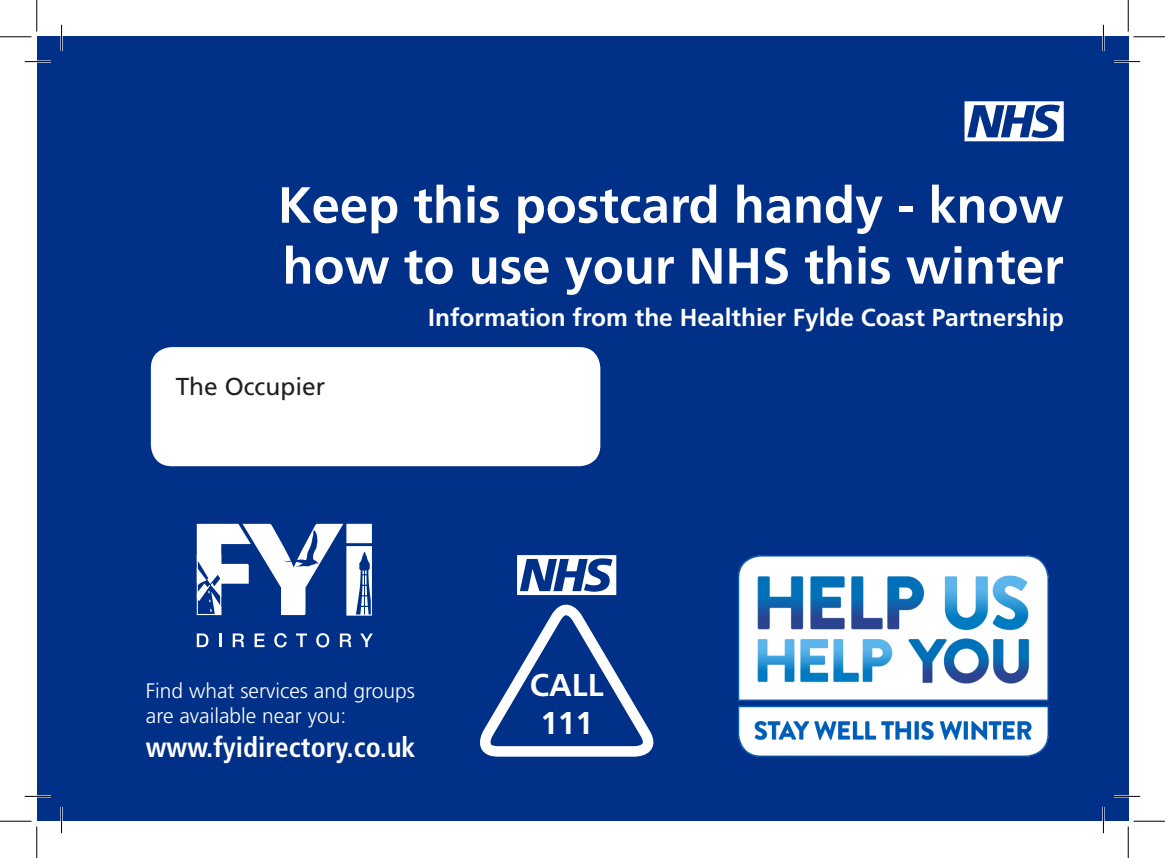
<style>
.page{position:relative;width:1165px;height:858px;background:#fff}
.page>*{position:absolute;margin:0;border:0;box-sizing:border-box;transform-origin:0 0}
.t1{font:700 50.75px/60.9px "Frutiger LT Std";color:#fff}
.t2{font:700 31.5px/37.8px "Frutiger LT Std";color:#fff;text-align:center}
.t3{font:700 condensed 28px "Frutiger LT Std";color:#fff}
.t4{font:700 24.5px "Frutiger LT Std";color:#fff}
.t5{font:24.5px "Frutiger LT Std";color:#231f20}
.t6{font:300 21px/25.2px "Frutiger LT Std";color:#fff}
</style>
<div class="page">
<div style="left:37px;top:37px;width:1091px;height:784px;background:#003087"></div>
<img style="left:738px;top:555px;width:311px;height:201px">
<div style="left:151px;top:347px;width:449px;height:119px;background:#fff;border-radius:21px"></div>
<svg style="left:964px;top:101px;width:100px;height:40px"></svg>
<svg style="left:197px;top:633px;width:11px;height:14px"></svg>
<svg style="left:219px;top:633px;width:2px;height:14px"></svg>
<svg style="left:233px;top:633px;width:11px;height:14px"></svg>
<svg style="left:255px;top:633px;width:10px;height:14px"></svg>
<svg style="left:274px;top:633px;width:13px;height:14px"></svg>
<svg style="left:296px;top:633px;width:11px;height:14px"></svg>
<svg style="left:316px;top:633px;width:13px;height:14px"></svg>
<svg style="left:340px;top:633px;width:11px;height:14px"></svg>
<svg style="left:360px;top:633px;width:13px;height:14px"></svg>
<div style="left:346px;top:523px;width:26px;height:20px;background:#edf0f6"></div>
<div style="left:346px;top:546px;width:26px;height:69px;border:1px solid #fff"></div>
<svg style="left:197px;top:523px;width:174px;height:92px"></svg>
<svg style="left:480px;top:555px;width:174px;height:202px"></svg>
<hr style="left:25px;top:60px;width:26px;height:3px;background:#fff">
<hr style="left:1114px;top:60px;width:26px;height:3px;background:#fff">
<hr style="left:25px;top:795px;width:26px;height:2px;background:#fff">
<hr style="left:1114px;top:795px;width:26px;height:2px;background:#fff">
<hr style="left:60px;top:25px;width:3px;height:26px;background:#fff">
<hr style="left:60px;top:806px;width:3px;height:26px;background:#fff">
<hr style="left:1102px;top:25px;width:2px;height:26px;background:#fff">
<hr style="left:1102px;top:806px;width:2px;height:26px;background:#fff">
<svg style="left:25px;top:61px;width:26px;height:1px"></svg>
<svg style="left:1114px;top:61px;width:26px;height:1px"></svg>
<svg style="left:25px;top:795px;width:26px;height:1px"></svg>
<svg style="left:1114px;top:795px;width:26px;height:1px"></svg>
<svg style="left:61px;top:25px;width:1px;height:26px"></svg>
<svg style="left:61px;top:806px;width:1px;height:26px"></svg>
<svg style="left:1103px;top:25px;width:1px;height:26px"></svg>
<svg style="left:1103px;top:806px;width:1px;height:26px"></svg>
<hr style="left:0;top:36px;width:32px;height:1px;background:#000">
<hr style="left:1133px;top:36px;width:32px;height:1px;background:#000">
<hr style="left:0;top:820px;width:32px;height:1px;background:#000">
<hr style="left:1133px;top:820px;width:32px;height:1px;background:#000">
<hr style="left:36px;top:0;width:1px;height:32px;background:#000">
<hr style="left:36px;top:826px;width:1px;height:31px;background:#000">
<hr style="left:1128px;top:0;width:1px;height:32px;background:#000">
<hr style="left:1128px;top:826px;width:1px;height:31px;background:#000">
<p class="t1" style="left:278px;top:175px;width:787px">Keep this postcard handy - know how to use your NHS this winter</p>
<p class="t4" style="left:428px;top:303px;width:637px">Information from the Healthier Fylde Coast Partnership</p>
<p class="t5" style="left:176px;top:372px;width:151px">The Occupier</p>
<p class="t6" style="left:146px;top:678px;width:271px">Find what services and groups are available near you:</p>
<p class="t3" style="left:146px;top:730px;width:271px">www.fyidirectory.co.uk</p>
<p class="t2" style="left:530px;top:666px;width:75px">CALL<br>111</p>
</div>
